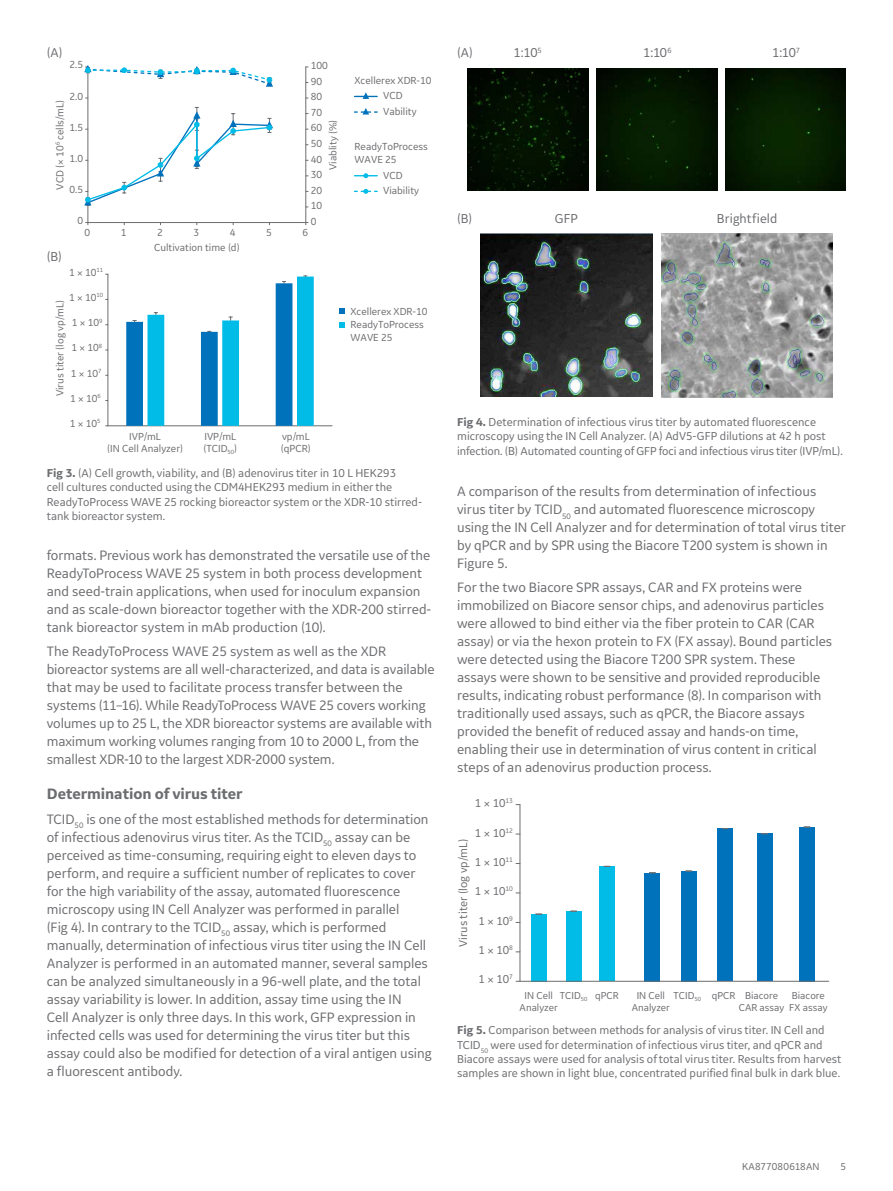
<style>
.page{position:relative;width:893px;height:1191px;background:#fff}
.page>*{position:absolute;margin:0;border:0;box-sizing:border-box;transform-origin:0 0}
.t1{font:700 15.75px "GE Inspira Sans";letter-spacing:-.005em;color:#6c6d70}
.t2{font:14.25px/18px "GE Inspira Sans";letter-spacing:-.005em;color:#6c6d70}
.t3{font:13.5px "GE Inspira Sans";letter-spacing:.005em;color:#6c6d70}
.t4{font:12px/14.2px "GE Inspira Sans";color:#6c6d70}
.t5{font:10.65px/12px "GE Inspira Sans";color:#6c6d70}
.t6{font:10.5px/12px "GE Inspira Sans";color:#6c6d70;text-align:center}
.s1{font-weight:700}
</style>
<div class="page">
<div style="left:531px;top:914px;width:15px;height:67px;background:#02bce8"></div>
<div style="left:566px;top:911px;width:15px;height:70px;background:#02bce8"></div>
<div style="left:599px;top:866px;width:16px;height:115px;background:#02bce8"></div>
<div style="left:799px;top:827px;width:16px;height:154px;background:#0072bc"></div>
<div style="left:757px;top:833px;width:15px;height:148px;background:#0072bc"></div>
<div style="left:717px;top:828px;width:16px;height:153px;background:#0072bc"></div>
<div style="left:681px;top:871px;width:16px;height:110px;background:#0072bc"></div>
<div style="left:645px;top:872px;width:15px;height:109px;background:#0072bc"></div>
<hr style="left:520px;top:981px;width:309px;height:1px;background:#6c6d70">
<hr style="left:520px;top:804px;width:1px;height:177px;background:#6c6d70">
<img style="left:468px;top:68px;width:121px;height:123px">
<img style="left:596px;top:68px;width:121px;height:123px">
<img style="left:725px;top:68px;width:121px;height:123px">
<img style="left:480px;top:234px;width:172px;height:163px">
<img style="left:661px;top:234px;width:172px;height:163px">
<hr style="left:88px;top:67px;width:1px;height:155px;background:#6c6d70">
<hr style="left:88px;top:222px;width:218px;height:1px;background:#6c6d70">
<hr style="left:108px;top:425px;width:224px;height:1px;background:#6c6d70">
<hr style="left:305px;top:67px;width:1px;height:155px;background:#6c6d70">
<hr style="left:108px;top:274px;width:1px;height:152px;background:#6c6d70">
<svg style="left:126px;top:276px;width:188px;height:150px"></svg>
<svg style="left:339px;top:308px;width:6px;height:6px"></svg>
<svg style="left:339px;top:322px;width:6px;height:6px"></svg>
<svg style="left:84px;top:107px;width:189px;height:100px"></svg>
<svg style="left:84px;top:65px;width:189px;height:23px"></svg>
<svg style="left:355px;top:92px;width:22px;height:7px"></svg>
<svg style="left:355px;top:173px;width:22px;height:5px"></svg>
<svg style="left:355px;top:108px;width:22px;height:7px"></svg>
<svg style="left:355px;top:189px;width:22px;height:5px"></svg>
<p class="t3" style="left:47px;top:44px;width:17px">(A)</p>
<p class="t3" style="left:457px;top:44px;width:17px">(A)</p>
<p class="t3" style="left:513px;top:44px;width:30px">1:10<sup>5</sup></p>
<p class="t5" style="left:70px;top:59px;width:15px">2.5</p>
<p class="t5" style="left:311px;top:59px;width:19px">100</p>
<p class="t5" style="left:311px;top:75px;width:13px">90</p>
<p class="t5" style="left:70px;top:90px;width:15px">2.0</p>
<p class="t5" style="left:54px;top:190px;width:91px;rotate:-90deg">VCD (× 10<sup>6</sup> cells/mL)</p>
<p class="t5" style="left:70px;top:121px;width:15px">1.5</p>
<p class="t5" style="left:70px;top:152px;width:15px">1.0</p>
<p class="t5" style="left:70px;top:183px;width:15px">0.5</p>
<p class="t5" style="left:311px;top:90px;width:13px">80</p>
<p class="t5" style="left:311px;top:106px;width:13px">70</p>
<p class="t5" style="left:327px;top:170px;width:52px;rotate:-90deg">Viablity (%)</p>
<p class="t5" style="left:311px;top:122px;width:13px">60</p>
<p class="t5" style="left:311px;top:137px;width:13px">50</p>
<p class="t5" style="left:311px;top:153px;width:13px">40</p>
<p class="t5" style="left:311px;top:168px;width:13px">30</p>
<p class="t5" style="left:311px;top:184px;width:13px">20</p>
<p class="t5" style="left:311px;top:199px;width:13px">10</p>
<p class="t5" style="left:77px;top:214px;width:7px">0</p>
<p class="t5" style="left:311px;top:215px;width:7px">0</p>
<p class="t3" style="left:47px;top:248px;width:17px">(B)</p>
<p class="t5" style="left:85px;top:226px;width:7px">0</p>
<p class="t5" style="left:121px;top:226px;width:7px">1</p>
<p class="t5" style="left:157px;top:226px;width:7px">2</p>
<p class="t5" style="left:193px;top:226px;width:7px">3</p>
<p class="t5" style="left:230px;top:226px;width:7px">4</p>
<p class="t5" style="left:266px;top:226px;width:7px">5</p>
<p class="t5" style="left:302px;top:226px;width:7px">6</p>
<p class="t5" style="left:69px;top:266px;width:35px">1 × 10<sup>11</sup></p>
<p class="t5" style="left:154px;top:241px;width:87px">Cultivation time (d)</p>
<p class="t5" style="left:355px;top:74px;width:79px">Xcellerex XDR-10</p>
<p class="t5" style="left:383px;top:105px;width:35px">Vability</p>
<p class="t5" style="left:383px;top:89px;width:21px">VCD</p>
<p class="t5" style="left:355px;top:139px;width:75px;line-height:12.8px">ReadyToProcess<br>WAVE 25</p>
<p class="t5" style="left:383px;top:169px;width:21px">VCD</p>
<p class="t5" style="left:383px;top:184px;width:37px">Viability</p>
<p class="t5" style="left:69px;top:291px;width:35px">1 × 10<sup>10</sup></p>
<p class="t5" style="left:54px;top:396px;width:98px;rotate:-90deg">Virus titer (log vp/mL)</p>
<p class="t5" style="left:351px;top:304px;width:79px;line-height:13.2px">Xcellerex XDR-10<br>ReadyToProcess<br>WAVE 25</p>
<p class="t5" style="left:72px;top:316px;width:32px">1 × 10<sup>9</sup></p>
<p class="t5" style="left:71px;top:341px;width:32px">1 × 10<sup>8</sup></p>
<p class="t5" style="left:71px;top:367px;width:32px">1 × 10<sup>7</sup></p>
<p class="t5" style="left:70px;top:392px;width:32px">1 × 10<sup>6</sup></p>
<p class="t3" style="left:457px;top:210px;width:17px">(B)</p>
<p class="t3" style="left:643px;top:44px;width:30px">1:10<sup>6</sup></p>
<p class="t3" style="left:772px;top:44px;width:29px">1:10<sup>7</sup></p>
<p class="t3" style="left:555px;top:210px;width:25px">GFP</p>
<p class="t3" style="left:717px;top:210px;width:62px">Brightfield</p>
<p class="t5" style="left:70px;top:417px;width:32px">1 × 10<sup>5</sup></p>
<p class="t5" style="left:107px;top:430px;width:77px;text-align:center">IVP/mL<br>(IN Cell Analyzer)</p>
<p class="t5" style="left:203px;top:430px;width:35px">IVP/mL (TCID<sub>50</sub>)</p>
<p class="t5" style="left:281px;top:430px;width:31px">vp/mL (qPCR)</p>
<p class="t4" style="left:47px;top:466px;width:377px"><span class="s1">Fig 3.</span> (A) Cell growth, viability, and (B) adenovirus titer in 10 L HEK293<br>cell cultures conducted using the CDM4HEK293 medium in either the ReadyToProcess WAVE 25 rocking bioreactor system or the XDR-10 stirred&shy;tank bioreactor system.</p>
<p class="t2" style="left:47px;top:545px;width:386px">formats. Previous work has demonstrated the versatile use of the ReadyToProcess WAVE 25 system in both process development and seed-train applications, when used for inoculum expansion and as scale-down bioreactor together with the XDR-200 stirred&shy;tank bioreactor system in mAb production (10).</p>
<p class="t2" style="left:47px;top:642px;width:389px">The ReadyToProcess WAVE 25 system as well as the XDR bioreactor systems are all well-characterized, and data is available that may be used to facilitate process transfer between the systems (11–16). While ReadyToProcess WAVE 25 covers working volumes up to 25 L, the XDR bioreactor systems are available with maximum working volumes ranging from 10 to 2000 L, from the smallest XDR-10 to the largest XDR-2000 system.</p>
<p class="t1" style="left:47px;top:784px;width:197px">Determination of virus titer</p>
<p class="t2" style="left:47px;top:809px;width:386px">TCID<sub>50</sub> is one of the most established methods for determination of infectious adenovirus virus titer. As the TCID<sub>50</sub> assay can be perceived as time-consuming, requiring eight to eleven days to perform, and require a sufficient number of replicates to cover for the high variability of the assay, automated fluorescence microscopy using IN Cell Analyzer was performed in parallel<br>(Fig 4). In contrary to the TCID<sub>50</sub> assay, which is performed manually, determination of infectious virus titer using the IN Cell Analyzer is performed in an automated manner, several samples can be analyzed simultaneously in a 96-well plate, and the total assay variability is lower. In addition, assay time using the IN<br>Cell Analyzer is only three days. In this work, GFP expression in infected cells was used for determining the virus titer but this assay could also be modified for detection of a viral antigen using a fluorescent antibody.</p>
<p class="t4" style="left:457px;top:414px;width:387px"><span class="s1">Fig 4.</span> Determination of infectious virus titer by automated fluorescence microscopy using the IN Cell Analyzer. (A) AdV5-GFP dilutions at 42 h post infection. (B) Automated counting of GFP foci and infectious virus titer (IVP/mL).</p>
<p class="t2" style="left:457px;top:482px;width:390px">A comparison of the results from determination of infectious virus titer by TCID<sub>50</sub> and automated fluorescence microscopy using the IN Cell Analyzer and for determination of total virus titer by qPCR and by SPR using the Biacore T200 system is shown in Figure 5.</p>
<p class="t2" style="left:457px;top:578px;width:377px">For the two Biacore SPR assays, CAR and FX proteins were immobilized on Biacore sensor chips, and adenovirus particles were allowed to bind either via the fiber protein to CAR (CAR assay) or via the hexon protein to FX (FX assay). Bound particles were detected using the Biacore T200 SPR system. These assays were shown to be sensitive and provided reproducible results, indicating robust performance (8). In comparison with traditionally used assays, such as qPCR, the Biacore assays provided the benefit of reduced assay and hands-on time, enabling their use in determination of virus content in critical steps of an adenovirus production process.</p>
<p class="t4" style="left:475px;top:796px;width:40px">1 × 10<sup>13</sup></p>
<p class="t4" style="left:475px;top:825px;width:40px">1 × 10<sup>12</sup></p>
<p class="t4" style="left:456px;top:947px;width:109px;rotate:-90deg">Virus titer (log vp/mL)</p>
<p class="t4" style="left:475px;top:854px;width:40px">1 × 10<sup>11</sup></p>
<p class="t4" style="left:475px;top:884px;width:40px">1 × 10<sup>10</sup></p>
<p class="t4" style="left:479px;top:913px;width:36px">1 × 10<sup>9</sup></p>
<p class="t4" style="left:479px;top:942px;width:36px">1 × 10<sup>8</sup></p>
<p class="t4" style="left:479px;top:972px;width:36px">1 × 10<sup>7</sup></p>
<p class="t6" style="left:520px;top:989px;width:40px">IN Cell<br>Analyzer</p>
<p class="t6" style="left:560px;top:989px;width:60px">TCID<sub>50</sub> qPCR</p>
<p class="t6" style="left:632px;top:989px;width:40px">IN Cell<br>Analyzer</p>
<p class="t6" style="left:739px;top:989px;width:47px;text-align:left;text-indent:-65px">TCID<sub>50</sub> qPCR Biacore<br>CAR assay</p>
<p class="t6" style="left:789px;top:989px;width:40px;text-align:left">Biacore<br>FX assay</p>
<p class="t4" style="left:457px;top:1022px;width:386px"><span class="s1">Fig 5.</span> Comparison between methods for analysis of virus titer. IN Cell and TCID<sub>50</sub> were used for determination of infectious virus titer, and qPCR and Biacore assays were used for analysis of total virus titer. Results from harvest samples are shown in light blue, concentrated purified final bulk in dark blue.</p>
<p class="t6" style="left:742px;top:1160px;width:79px">KA877080618AN</p>
<p class="t6" style="left:841px;top:1160px;width:7px">5</p>
</div>
